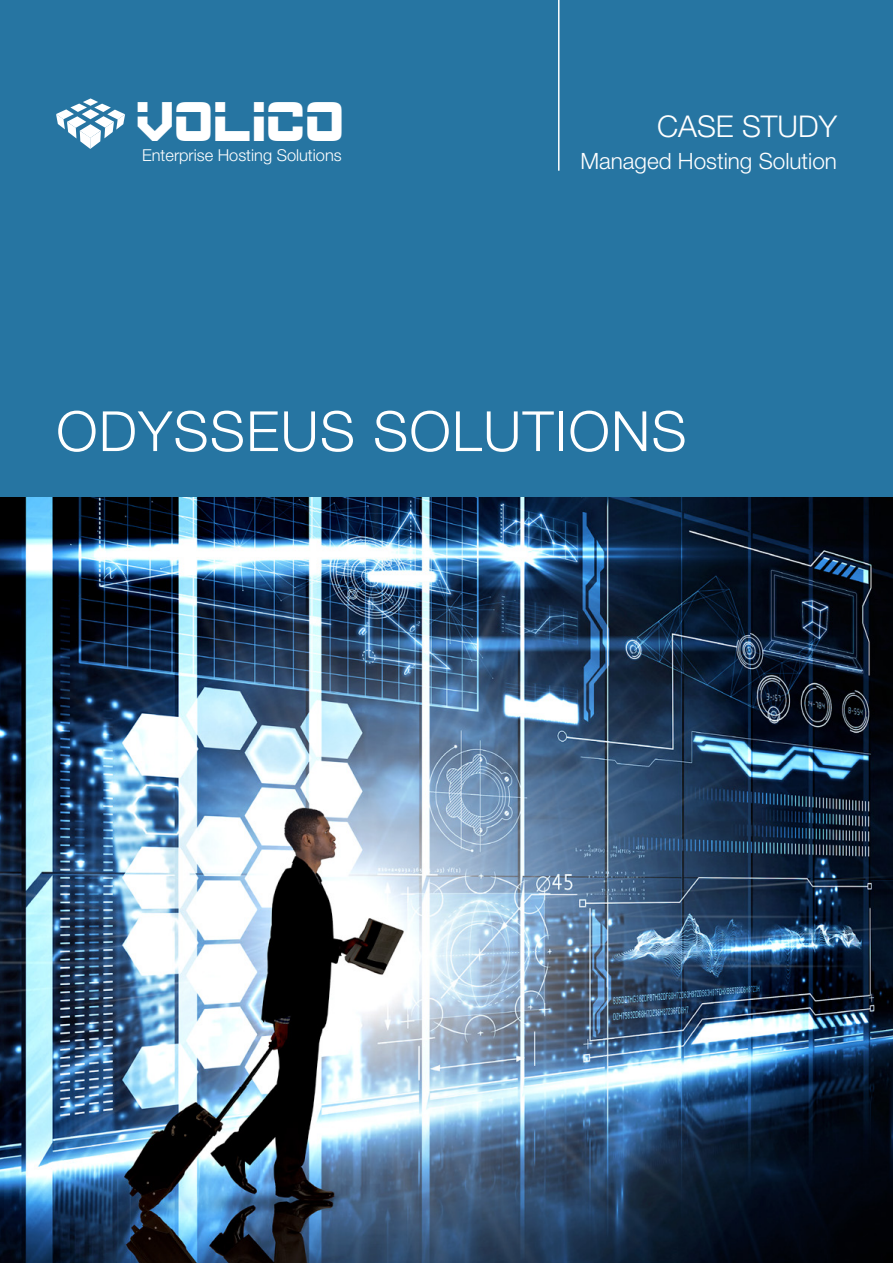
<style>
.page{position:relative;width:893px;height:1263px;background:#fff}
.page>*{position:absolute;margin:0;border:0;box-sizing:border-box;transform-origin:0 0}
.t1{font:300 55.5px "Helvetica Neue LT Std";letter-spacing:.025em;color:#fff}
.t2{font:48.75px "ESP";letter-spacing:-.005em;color:#fff}
.t3{font:300 30px "Helvetica Neue LT Std";color:#fff}
.t4{font:300 22.5px "Helvetica Neue LT Std";color:#fff}
.t5{font:300 16.35px "Helvetica Neue LT Std";color:#fff}
</style>
<div class="page">
<div style="left:0;top:0;width:893px;height:497px;background:#2675a2"></div>
<hr style="left:558px;top:0;width:1px;height:171px;background:#fff">
<img style="left:0;top:497px;width:893px;height:766px">
<h2 class="t2" style="left:138px;top:85px;width:210px">VOLICO</h2>
<p class="t5" style="left:142px;top:145px;width:201px">Enterprise Hosting Solutions</p>
<h3 class="t3" style="left:657px;top:108px;width:182px">CASE STUDY</h3>
<h3 class="t4" style="left:580px;top:148px;width:258px">Managed Hosting Solution</h3>
<h1 class="t1" style="left:56px;top:397px;width:80px">Odysseus</h1>
<h1 class="t1" style="left:373px;top:397px;width:307px">Solutions</h1>
</div>
